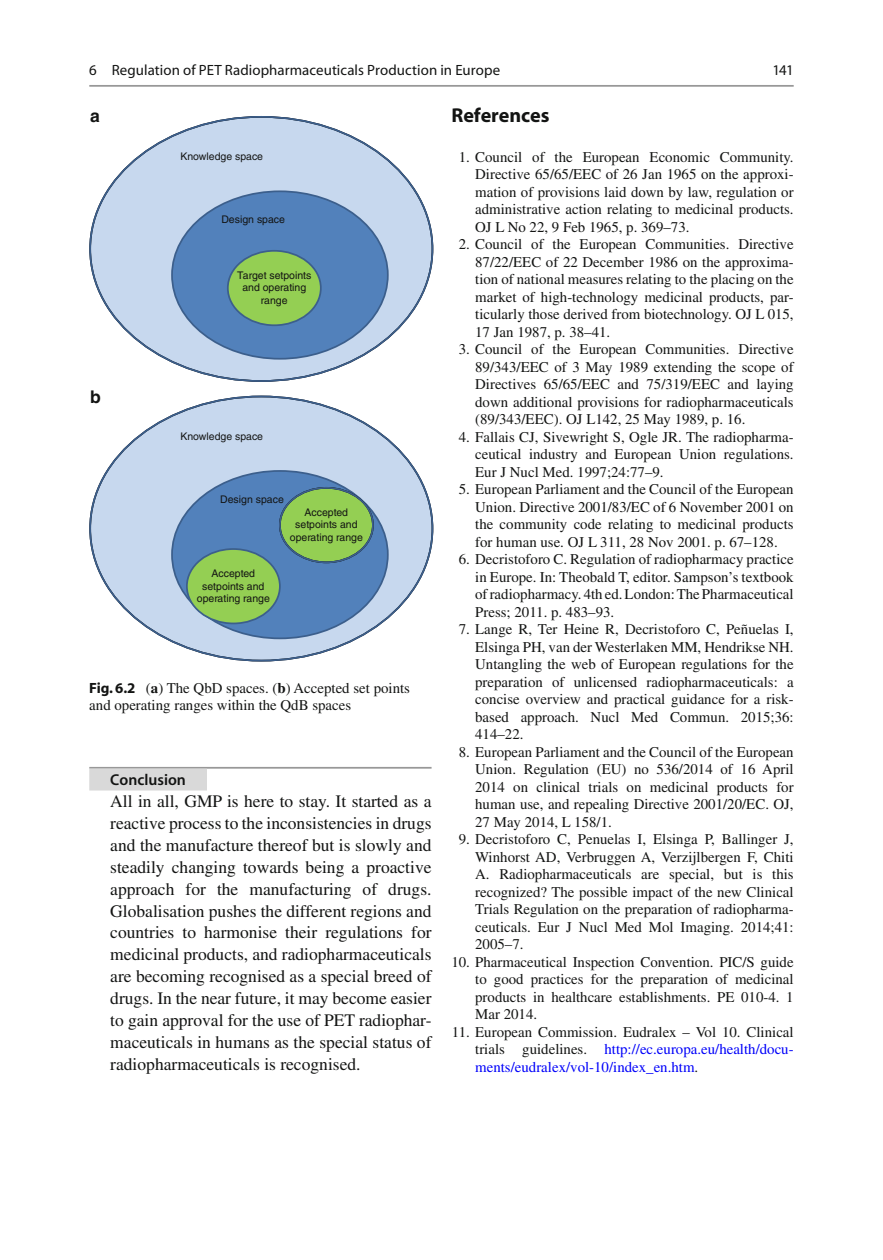
<style>
.page{position:relative;width:883px;height:1260px;background:#fff}
.page>*{position:absolute;margin:0;border:0;box-sizing:border-box;transform-origin:0 0}
.t1{font:700 20.12px "Xcjvjt Myriad";color:#131413}
.t2{font:17.5px/21.9px "Hlvlsh Times";color:#131413;text-align:justify}
.t3{font:700 17.5px "Mpxhqg Helvetica";color:#131413}
.t4{font:600 15.75px "Djyxgs Myriad";color:#131413}
.t5{font:14.88px/17.5px "Hlvlsh Times";color:#131413;text-align:justify}
.t6{font:14.88px/17.5px "Hlvlsh Times";color:#0000fa;text-align:justify}
.t7{font:14.88px "Gvwmgt Myriad";letter-spacing:.005em;color:#131413}
.t8{font:10.5px/12.6px "Bhyxpg Helvetica";color:#131413;text-align:center}
.s1{font-family:"Xcjvjt Myriad";font-weight:700}
.s2{font-family:"Xghsph Times";font-weight:700}
.s3{color:#131413}
</style>
<div class="page">
<hr style="left:89px;top:767px;width:343px;height:2px;background:#989898">
<div style="left:89px;top:769px;width:118px;height:22px;background:#d9d9d9"></div>
<div style="left:90px;top:117px;width:342px;height:264px;background:#c7d8ee;border-radius:50%"></div>
<div style="left:172px;top:191px;width:216px;height:168px;background:#5281bb;border-radius:50%"></div>
<div style="left:228px;top:251px;width:93px;height:74px;background:#94cf53;border-radius:50%"></div>
<div style="left:227px;top:250px;width:95px;height:76px;border:2px solid #3c5f8c;border-radius:50%"></div>
<div style="left:90px;top:396px;width:342px;height:265px;background:#c7d8ee;border-radius:50%"></div>
<div style="left:172px;top:471px;width:216px;height:167px;background:#5281bb;border-radius:50%"></div>
<div style="left:280px;top:488px;width:93px;height:74px;background:#94cf53;border-radius:50%"></div>
<div style="left:279px;top:487px;width:95px;height:76px;border:2px solid #3c5f8c;border-radius:50%"></div>
<div style="left:187px;top:549px;width:93px;height:74px;background:#94cf53;border-radius:50%"></div>
<div style="left:186px;top:548px;width:95px;height:76px;border:2px solid #3c5f8c;border-radius:50%"></div>
<hr style="left:89px;top:85px;width:705px;height:2px;background:#989898">
<p class="t7" style="left:89px;top:64px;width:412px">6 Regulation of PET Radiopharmaceuticals Production in Europe</p>
<p class="t7" style="left:772px;top:64px;width:23px">141</p>
<p class="t3" style="left:90px;top:105px;width:11px">a</p>
<p class="t3" style="left:90px;top:386px;width:12px">b</p>
<p class="t8" style="left:180px;top:151px;width:84px">Knowledge space</p>
<p class="t8" style="left:221px;top:214px;width:65px">Design space</p>
<p class="t8" style="left:237px;top:270px;width:76px">Target setpoints and operating range</p>
<p class="t8" style="left:180px;top:431px;width:84px">Knowledge space</p>
<p class="t8" style="left:220px;top:494px;width:65px">Design space</p>
<p class="t8" style="left:197px;top:568px;width:75px">Accepted setpoints and operating range</p>
<p class="t8" style="left:290px;top:507px;width:75px">Accepted setpoints and operating range</p>
<p class="t5" style="left:89px;top:681px;width:322px"><span class="s1">Fig. 6.2</span> ( <span class="s2">a</span> ) The QbD spaces. ( <span class="s2">b</span> ) Accepted set points and operating ranges within the QdB spaces</p>
<p class="t4" style="left:110px;top:774px;width:77px">Conclusion</p>
<p class="t2" style="left:110px;top:792px;width:323px">All in all, GMP is here to stay. It started as a reactive process to the inconsistencies in drugs and the manufacture thereof but is slowly and steadily changing towards being a proactive approach for the manufacturing of drugs.<br>Globalisation pushes the different regions and countries to harmonise their regulations for medicinal products, and radiopharmaceuticals are becoming recognised as a special breed of drugs. In the near future, it may become easier to gain approval for the use of PET radiophar&shy;maceuticals in humans as the special status of radiopharmaceuticals is recognised.</p>
<h1 class="t1" style="left:451px;top:108px;width:100px">References</h1>
<p class="t5" style="left:475px;top:149px;width:320px;text-indent:-16px">1. Council of the European Economic Community.<br>Directive 65/65/EEC of 26 Jan 1965 on the approxi&shy;mation of provisions laid down by law, regulation or administrative action relating to medicinal products.<br>OJ L No 22, 9 Feb 1965, p. 369–73.</p>
<p class="t5" style="left:475px;top:237px;width:320px;text-indent:-16px">2. Council of the European Communities. Directive 87/22/EEC of 22 December 1986 on the approxima&shy;tion of national measures relating to the placing on the market of high-technology medicinal products, par&shy;ticularly those derived from biotechnology. OJ L 015, 17 Jan 1987, p. 38–41.</p>
<p class="t5" style="left:475px;top:342px;width:320px;text-indent:-16px">3. Council of the European Communities. Directive 89/343/EEC of 3 May 1989 extending the scope of Directives 65/65/EEC and 75/319/EEC and laying down additional provisions for radiopharmaceuticals (89/343/EEC). OJ L142, 25 May 1989, p. 16.</p>
<p class="t5" style="left:475px;top:429px;width:320px;text-indent:-16px">4. Fallais CJ, Sivewright S, Ogle JR. The radiopharma&shy;ceutical industry and European Union regulations.<br>Eur J Nucl Med. 1997;24:77–9.</p>
<p class="t5" style="left:475px;top:482px;width:320px;text-indent:-16px">5. European Parliament and the Council of the European Union. Directive 2001/83/EC of 6 November 2001 on the community code relating to medicinal products for human use. OJ L 311, 28 Nov 2001. p. 67–128.</p>
<p class="t5" style="left:475px;top:552px;width:320px;text-indent:-16px">6. Decristoforo C. Regulation of radiopharmacy practice in Europe. In: Theobald T, editor. Sampson’s textbook of radiopharmacy. 4th ed. London: The Pharmaceutical Press; 2011. p. 483–93.</p>
<p class="t5" style="left:475px;top:622px;width:320px;text-indent:-16px">7. Lange R, Ter Heine R, Decristoforo C, Peñuelas I, Elsinga PH, van der Westerlaken MM, Hendrikse NH.<br>Untangling the web of European regulations for the preparation of unlicensed radiopharmaceuticals: a concise overview and practical guidance for a risk&shy;based approach. Nucl Med Commun. 2015;36:<br>414–22.</p>
<p class="t5" style="left:475px;top:744px;width:320px;text-indent:-16px">8. European Parliament and the Council of the European Union. Regulation (EU) no 536/2014 of 16 April 2014 on clinical trials on medicinal products for human use, and repealing Directive 2001/20/EC. OJ, 27 May 2014, L 158/1.</p>
<p class="t5" style="left:475px;top:832px;width:320px;text-indent:-16px">9. Decristoforo C, Penuelas I, Elsinga P, Ballinger J, Winhorst AD, Verbruggen A, Verzijlbergen F, Chiti A. Radiopharmaceuticals are special, but is this recognized? The possible impact of the new Clinical Trials Regulation on the preparation of radiopharma&shy;ceuticals. Eur J Nucl Med Mol Imaging. 2014;41:<br>2005–7.</p>
<p class="t5" style="left:475px;top:954px;width:320px;text-indent:-24px">10. Pharmaceutical Inspection Convention. PIC/S guide to good practices for the preparation of medicinal products in healthcare establishments. PE 010-4. 1<br>Mar 2014.</p>
<p class="t6" style="left:475px;top:1024px;width:320px;text-indent:-23px"><span class="s3">11. European Commission. Eudralex – Vol 10. Clinical trials guidelines.</span> http://ec.europa.eu/health/docu&shy;ments/eudralex/vol-10/index_en.htm<span class="s3">.</span></p>
</div>
